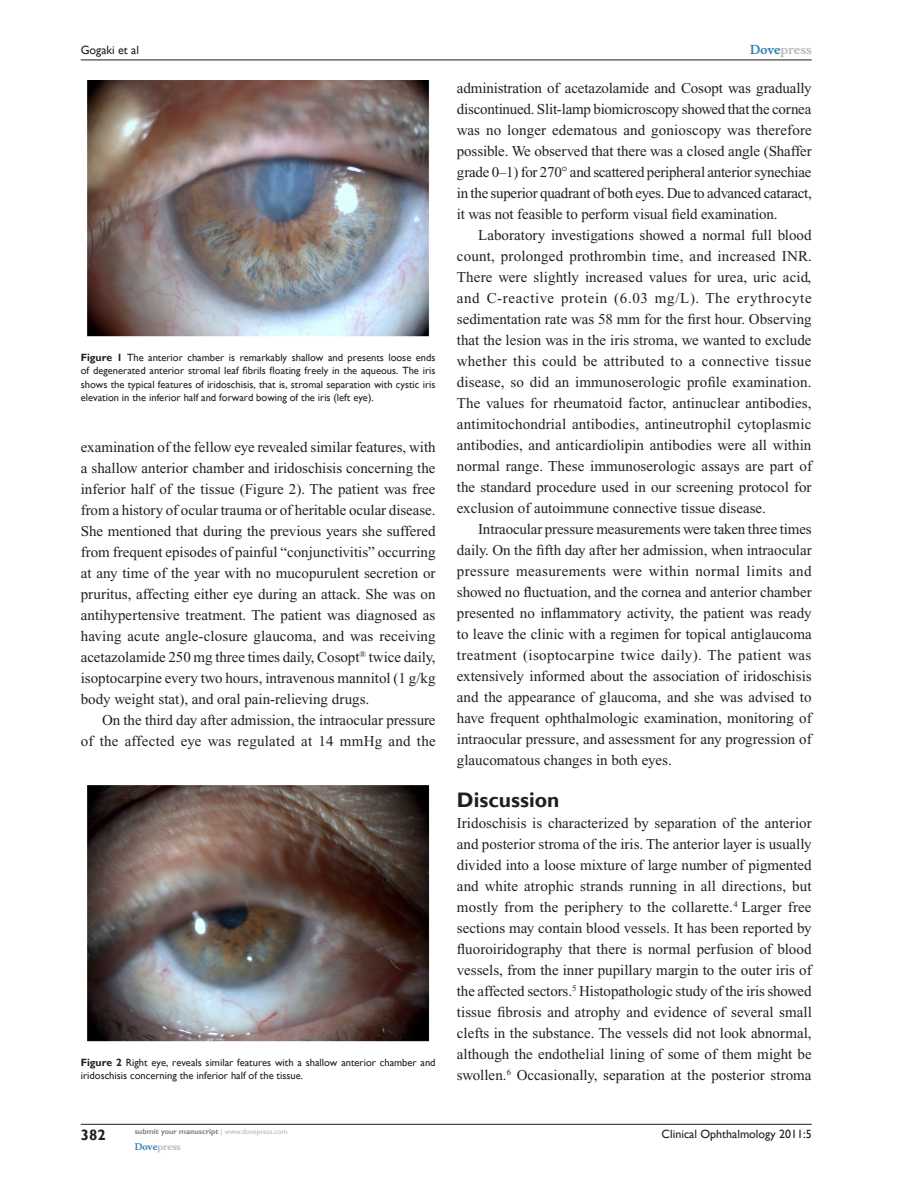
<style>
.page{position:relative;width:918px;height:1188px;background:#fff}
.page>*{position:absolute;margin:0;border:0;box-sizing:border-box;transform-origin:0 0}
.t1{font:700 21px "Gill Sans";color:#231f20}
.t2{font:15px/21px "Times New Roman";color:#231f20;text-align:justify}
.t3{font:700 15px "Gill Sans";color:#231f20}
.t4{font:12px "Gill Sans";color:#231f20}
.t5{font:700 12px "Musee";color:#b8b9bc}
.t6{font:10.5px/13.5px "Gill Sans";color:#231f20;text-align:justify}
.t7{font:700 9px "Musee";color:#b8b9bc}
.t8{font:700 7.5px "Gill Sans";color:#808285}
.s1{font-weight:700}
.s2{font-weight:400;color:#b8b9bc}
.s3{color:#3485ae}
</style>
<div class="page">
<hr style="left:81px;top:1124px;width:731px;height:1px;background:#231f20">
<hr style="left:81px;top:60px;width:731px;height:1px;background:#231f20">
<img style="left:87px;top:81px;width:342px;height:256px">
<img style="left:87px;top:786px;width:342px;height:256px">
<p class="t4" style="left:81px;top:43px;width:60px">Gogaki et al</p>
<p class="t6" style="left:81px;top:351px;width:356px"><span class="s1">Figure 1</span> The anterior chamber is remarkably shallow and presents loose ends of degenerated anterior stromal leaf fibrils floating freely in the aqueous. The iris shows the typical features of iridoschisis, that is, stromal separation with cystic iris elevation in the inferior half and forward bowing of the iris (left eye).</p>
<p class="t2" style="left:81px;top:437px;width:356px">examination of the fellow eye revealed similar features, with a shallow anterior chamber and iridoschisis concerning the inferior half of the tissue (Figure 2). The patient was free from a history of ocular trauma or of heritable ocular disease.<br>She mentioned that during the previous years she suffered from frequent episodes of painful “conjunctivitis” occurring at any time of the year with no mucopurulent secretion or pruritus, affecting either eye during an attack. She was on antihypertensive treatment. The patient was diagnosed as having acute angle-closure glaucoma, and was receiving acetazolamide 250 mg three times daily, Cosopt<sup>®</sup> twice daily, isoptocarpine every two hours, intravenous mannitol (1 g/kg body weight stat), and oral pain-relieving drugs.</p>
<p class="t2" style="left:81px;top:710px;width:357px;text-align:right">On the third day after admission, the intraocular pressure<br>of the affected eye was regulated at 14 mmHg and the</p>
<p class="t6" style="left:81px;top:1056px;width:356px"><span class="s1">Figure 2</span> Right eye, reveals similar features with a shallow anterior chamber and iridoschisis concerning the inferior half of the tissue.</p>
<p class="t3" style="left:81px;top:1126px;width:26px">382</p>
<p class="t8" style="left:135px;top:1127px;width:154px">submit your manuscript <span class="s2">| www.dovepress.com</span></p>
<p class="t7" style="left:135px;top:1141px;width:48px"><span class="s3">Dove</span>press</p>
<p class="t5" style="left:750px;top:43px;width:63px"><span class="s3">Dove</span>press</p>
<p class="t2" style="left:457px;top:77px;width:357px">administration of acetazolamide and Cosopt was gradually discontinued. Slit-lamp biomicroscopy showed that the cornea was no longer edematous and gonioscopy was therefore possible. We observed that there was a closed angle (Shaffer grade 0–1) for 270 and scattered peripheral anterior synechiae in the superior quadrant of both eyes. Due to advanced cataract, it was not feasible to perform visual field examination.</p>
<p class="t2" style="left:457px;top:224px;width:357px;text-indent:21px">Laboratory investigations showed a normal full blood count, prolonged prothrombin time, and increased INR.<br>There were slightly increased values for urea, uric acid, and C-reactive protein (6.03 mg/L). The erythrocyte sedimentation rate was 58 mm for the first hour. Observing that the lesion was in the iris stroma, we wanted to exclude whether this could be attributed to a connective tissue disease, so did an immunoserologic profile examination.<br>The values for rheumatoid factor, antinuclear antibodies, antimitochondrial antibodies, antineutrophil cytoplasmic antibodies, and anticardiolipin antibodies were all within normal range. These immunoserologic assays are part of the standard procedure used in our screening protocol for exclusion of autoimmune connective tissue disease.</p>
<p class="t2" style="left:457px;top:518px;width:356px;text-indent:21px">Intraocular pressure measurements were taken three times daily. On the fifth day after her admission, when intraocular pressure measurements were within normal limits and showed no fluctuation, and the cornea and anterior chamber presented no inflammatory activity, the patient was ready to leave the clinic with a regimen for topical antiglaucoma treatment (isoptocarpine twice daily). The patient was extensively informed about the association of iridoschisis and the appearance of glaucoma, and she was advised to have frequent ophthalmologic examination, monitoring of intraocular pressure, and assessment for any progression of glaucomatous changes in both eyes.</p>
<h1 class="t1" style="left:457px;top:787px;width:104px">Discussion</h1>
<p class="t2" style="left:457px;top:812px;width:357px">Iridoschisis is characterized by separation of the anterior and posterior stroma of the iris. The anterior layer is usually divided into a loose mixture of large number of pigmented and white atrophic strands running in all directions, but mostly from the periphery to the collarette.<sup>4</sup> Larger free sections may contain blood vessels. It has been reported by fluoroiridography that there is normal perfusion of blood vessels, from the inner pupillary margin to the outer iris of the affected sectors.<sup>5</sup> Histopathologic study of the iris showed tissue fibrosis and atrophy and evidence of several small clefts in the substance. The vessels did not look abnormal, although the endothelial lining of some of them might be swollen.<sup>6</sup> Occasionally, separation at the posterior stroma</p>
<p class="t4" style="left:662px;top:1127px;width:152px">Clinical Ophthalmology 2011:5</p>
</div>
